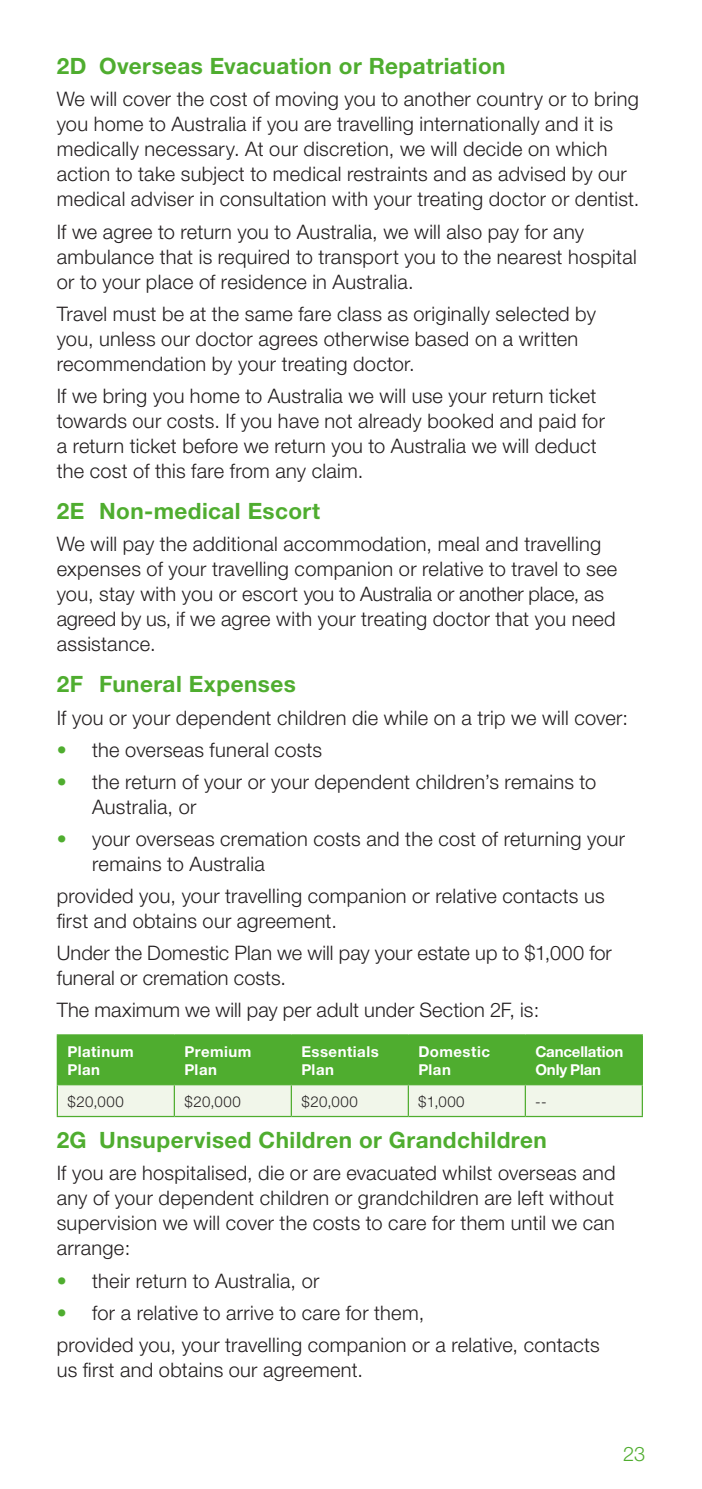
<style>
.page{position:relative;width:702px;height:1489px;background:#fff}
.page>*{position:absolute;margin:0;border:0;box-sizing:border-box;transform-origin:0 0}
.t1{font:700 22.5px "Helvetica Neue";letter-spacing:.02em;color:#4fad2f}
.t2{font:300 20px/25px "Helvetica Neue";letter-spacing:.015em;color:#231f20}
.t3{font:300 20px "Helvetica Neue";color:#4fad2f}
.t4{font:700 15px/18px "Helvetica Neue";letter-spacing:.03em;color:#fff}
.t5{font:300 15px "Helvetica Neue";letter-spacing:.035em;color:#231f20}
.t6{font:700 15px/18px "Helvetica Neue";letter-spacing:-.01em;color:#fff}
.s1{color:#4fad2f}
</style>
<div class="page">
<svg style="left:58px;top:1035px;width:583px;height:80px;background:#8cc876"></svg>
<hr style="left:57px;top:1034px;width:117px;height:1px;background:#4fad2f">
<hr style="left:57px;top:1035px;width:1px;height:48px;background:#4fad2f">
<hr style="left:174px;top:1034px;width:117px;height:1px;background:#4fad2f">
<hr style="left:174px;top:1035px;width:1px;height:48px;background:#4fad2f">
<hr style="left:291px;top:1034px;width:117px;height:1px;background:#4fad2f">
<hr style="left:291px;top:1035px;width:1px;height:48px;background:#4fad2f">
<hr style="left:408px;top:1034px;width:117px;height:1px;background:#4fad2f">
<hr style="left:407px;top:1035px;width:2px;height:48px;background:#4fad2f">
<hr style="left:525px;top:1034px;width:118px;height:1px;background:#4fad2f">
<hr style="left:524px;top:1035px;width:2px;height:48px;background:#4fad2f">
<hr style="left:641px;top:1035px;width:2px;height:48px;background:#4fad2f">
<hr style="left:57px;top:1083px;width:117px;height:2px;background:#4fad2f">
<hr style="left:57px;top:1085px;width:1px;height:30px;background:#4fad2f">
<hr style="left:174px;top:1083px;width:117px;height:2px;background:#4fad2f">
<hr style="left:174px;top:1085px;width:1px;height:30px;background:#4fad2f">
<hr style="left:291px;top:1083px;width:117px;height:2px;background:#4fad2f">
<hr style="left:291px;top:1085px;width:1px;height:30px;background:#4fad2f">
<hr style="left:408px;top:1083px;width:117px;height:2px;background:#4fad2f">
<hr style="left:407px;top:1085px;width:2px;height:30px;background:#4fad2f">
<hr style="left:525px;top:1083px;width:118px;height:2px;background:#4fad2f">
<hr style="left:524px;top:1085px;width:2px;height:30px;background:#4fad2f">
<hr style="left:641px;top:1085px;width:2px;height:30px;background:#4fad2f">
<hr style="left:57px;top:1115px;width:117px;height:2px;background:#4fad2f">
<hr style="left:174px;top:1115px;width:117px;height:2px;background:#4fad2f">
<hr style="left:291px;top:1115px;width:117px;height:2px;background:#4fad2f">
<hr style="left:408px;top:1115px;width:117px;height:2px;background:#4fad2f">
<hr style="left:525px;top:1115px;width:118px;height:2px;background:#4fad2f">
<p class="t1" style="left:57px;top:52px;width:450px">2D Overseas Evacuation or Repatriation</p>
<p class="t2" style="left:57px;top:86px;width:584px">We will cover the cost of moving you to another country or to bring you home to Australia if you are travelling internationally and it is medically necessary. At our discretion, we will decide on which action to take subject to medical restraints and as advised by our medical adviser in consultation with your treating doctor or dentist.</p>
<p class="t2" style="left:57px;top:218px;width:581px">If we agree to return you to Australia, we will also pay for any ambulance that is required to transport you to the nearest hospital or to your place of residence in Australia.</p>
<p class="t2" style="left:57px;top:301px;width:540px">Travel must be at the same fare class as originally selected by you, unless our doctor agrees otherwise based on a written recommendation by your treating doctor.</p>
<p class="t2" style="left:57px;top:383px;width:549px">If we bring you home to Australia we will use your return ticket towards our costs. If you have not already booked and paid for a return ticket before we return you to Australia we will deduct the cost of this fare from any claim.</p>
<p class="t1" style="left:57px;top:497px;width:265px">2E Non-medical Escort</p>
<p class="t2" style="left:57px;top:531px;width:562px">We will pay the additional accommodation, meal and travelling expenses of your travelling companion or relative to travel to see you, stay with you or escort you to Australia or another place, as agreed by us, if we agree with your treating doctor that you need assistance.</p>
<p class="t1" style="left:57px;top:670px;width:240px">2F Funeral Expenses</p>
<p class="t2" style="left:57px;top:704px;width:573px">If you or your dependent children die while on a trip we will cover:</p>
<p class="t2" style="left:57px;top:736px;width:267px"><span class="s1">•</span> the overseas funeral costs</p>
<p class="t2" style="left:92px;top:768px;width:505px;text-indent:-35px"><span class="s1">•</span> the return of your or your dependent children’s remains to<br>Australia, or</p>
<p class="t2" style="left:92px;top:825px;width:534px;text-indent:-35px"><span class="s1">•</span> your overseas cremation costs and the cost of returning your remains to Australia</p>
<p class="t2" style="left:57px;top:882px;width:549px">provided you, your travelling companion or relative contacts us first and obtains our agreement.</p>
<p class="t2" style="left:57px;top:940px;width:556px">Under the Domestic Plan we will pay your estate up to $1,000 for funeral or cremation costs.</p>
<p class="t2" style="left:57px;top:997px;width:484px">The maximum we will pay per adult under Section 2F, is:</p>
<p class="t4" style="left:67px;top:1041px;width:68px">Platinum<br>Plan</p>
<p class="t4" style="left:184px;top:1041px;width:69px">Premium<br>Plan</p>
<p class="t4" style="left:301px;top:1041px;width:79px">Essentials<br>Plan</p>
<p class="t4" style="left:418px;top:1041px;width:73px">Domestic<br>Plan</p>
<p class="t6" style="left:535px;top:1041px;width:89px">Cancellation<br>Only Plan</p>
<p class="t5" style="left:67px;top:1091px;width:58px">$20,000</p>
<p class="t5" style="left:184px;top:1091px;width:58px">$20,000</p>
<p class="t5" style="left:301px;top:1091px;width:58px">$20,000</p>
<p class="t5" style="left:418px;top:1091px;width:48px">$1,000</p>
<p class="t5" style="left:535px;top:1091px;width:13px">--</p>
<p class="t1" style="left:57px;top:1126px;width:491px">2G Unsupervised Children or Grandchildren</p>
<p class="t2" style="left:57px;top:1160px;width:560px;text-align:justify">If you are hospitalised, die or are evacuated whilst overseas and any of your dependent children or grandchildren are left without supervision we will cover the costs to care for them until we can arrange:</p>
<p class="t2" style="left:57px;top:1267px;width:264px"><span class="s1">•</span> their return to Australia, or</p>
<p class="t2" style="left:57px;top:1295px;width:544px;line-height:32px"><span class="s1">•</span> for a relative to arrive to care for them,<br>provided you, your travelling companion or a relative, contacts</p>
<p class="t2" style="left:57px;top:1356px;width:308px">us first and obtains our agreement.</p>
<p class="t3" style="left:623px;top:1441px;width:24px">23</p>
</div>
